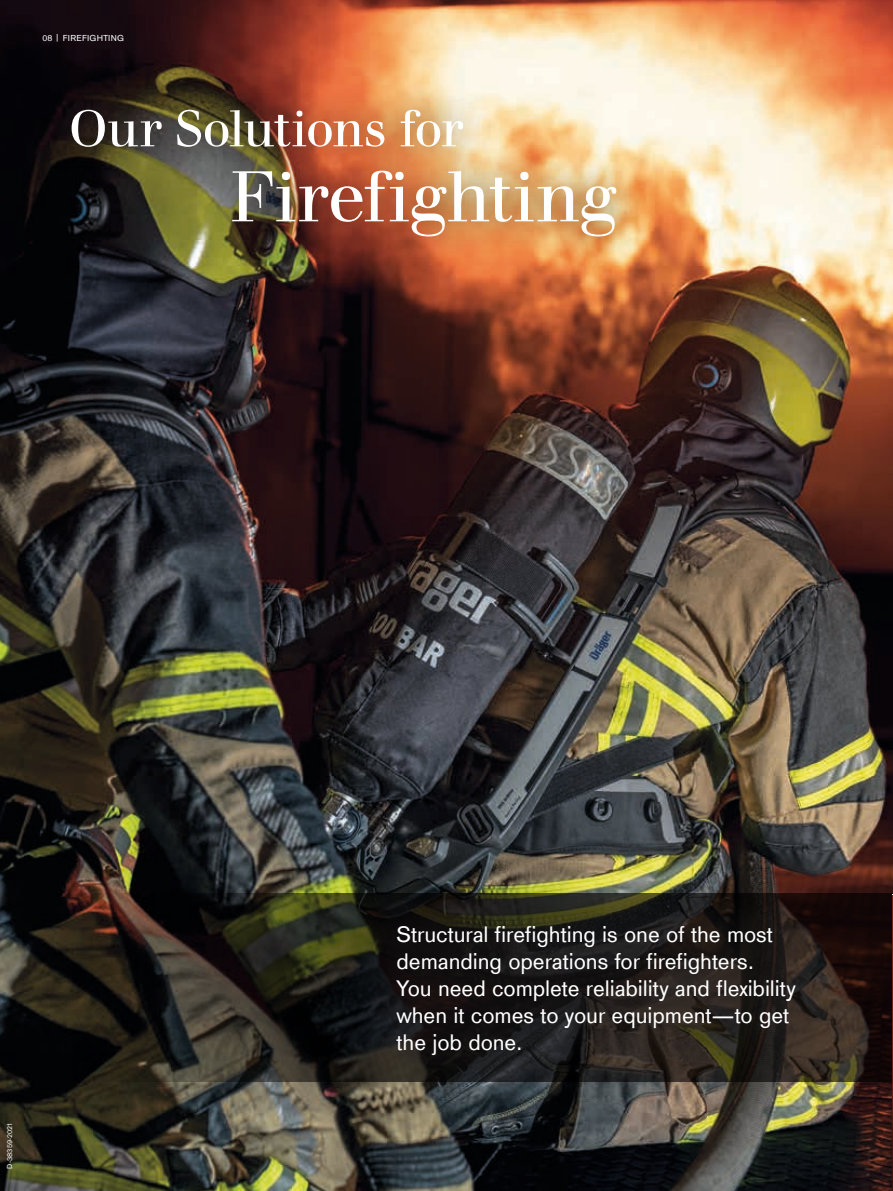
<style>
.page{position:relative;width:893px;height:1191px;background:#fff}
.page>*{position:absolute;margin:0;border:0;box-sizing:border-box;transform-origin:0 0}
.t1{font:75px "Draeger Walbaum";letter-spacing:.005em;color:#fff}
.t2{font:54px "Draeger Walbaum";letter-spacing:-.025em;color:#fff}
.t3{font:23.25px/27px "Draeger Sans";letter-spacing:-.005em;color:#fff}
.t4{font:9px "Draeger Sans";letter-spacing:.025em;color:#fff}
.t5{font:7.5px "Draeger Sans";letter-spacing:.005em;color:#fff}
</style>
<div class="page">
<img style="left:0;top:0;width:893px;height:1191px">
<div style="left:40px;top:79px;width:606px;height:189px;background:#231f20;opacity:.75"></div>
<svg style="left:72px;top:893px;width:820px;height:188px;background:#262119"></svg>
<div style="left:349px;top:878px;width:493px;height:223px;background:#231f20;opacity:.4"></div>
<img style="left:892px;top:895px;width:1px;height:296px">
<p class="t4" style="left:43px;top:32px;width:83px">08 | FIREFIGHTING</p>
<h2 class="t2" style="left:69px;top:99px;width:395px">Our Solutions for</h2>
<h1 class="t1" style="left:230px;top:156px;width:388px">Firefighting</h1>
<p class="t5" style="left:4px;top:1168px;width:47px;rotate:-90deg">D-38359-2021</p>
<p class="t3" style="left:396px;top:919px;width:401px">Structural firefighting is one of the most demanding operations for firefighters.<br>You need complete reliability and flexibility when it comes to your equipment—to get the job done.</p>
</div>
